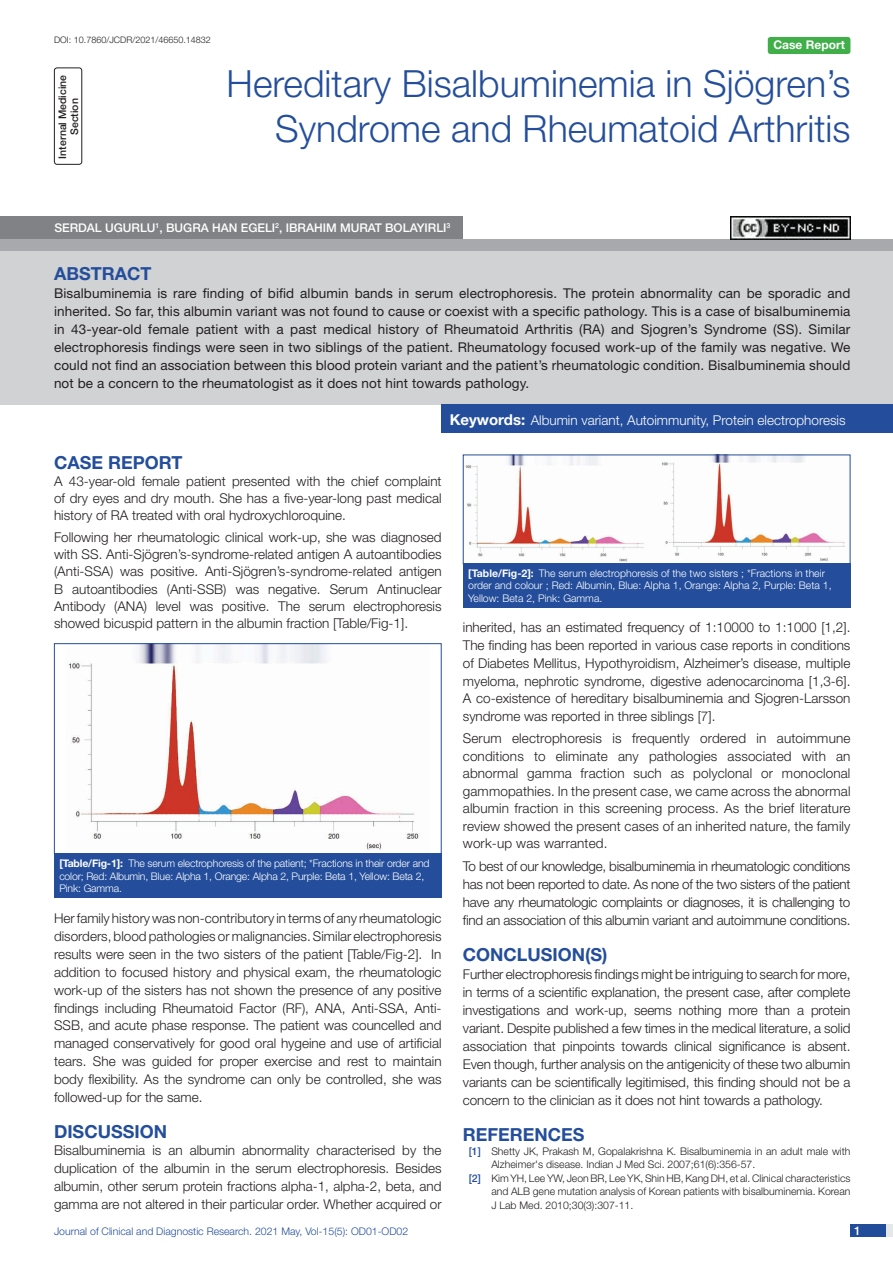
<style>
.page{position:relative;width:893px;height:1263px;background:#fff}
.page>*{position:absolute;margin:0;border:0;box-sizing:border-box;transform-origin:0 0}
.t1{font:300 37.5px/45px "Helvetica Neue";color:#244e9b;text-align:right}
.Heading{font:700 18px "Helvetica Neue";color:#244e9b}
.Abstract_head{font:700 18px "Helvetica Neue";color:#244e9b}
.Body_text{font:300 13.5px/17.9px "Helvetica Neue";color:#231f20;text-align:justify}
.Abstract_Text{font:13.5px/18px "Helvetica Neue";letter-spacing:.01em;color:#231f20;text-align:justify}
.Key_words{font:300 13.5px "Helvetica Neue";color:#fff}
.Author{font:500 12px "Helvetica Neue";color:#fff}
.t2{font:700 12px "Helvetica Neue";color:#fff}
.TABLE_FIG{font:300 10.5px/12.6px "Helvetica Neue";letter-spacing:-.015em;color:#fff}
.t3{font:300 10.5px "Helvetica Neue";color:#231f20}
.t4{font:300 10.5px "Helvetica Neue";color:#244e9b}
.section{font:500 10.5px/12px "Helvetica Neue";color:#231f20;text-align:center}
.DOI{font:300 9px "Helvetica Neue";color:#231f20}
.s1{font-weight:700;font-size:15px}
.s2{font-weight:700}
.s3{font-weight:500;color:#244e9b}
</style>
<div class="page">
<div style="left:850px;top:1224px;width:43px;height:13px;background:#e6e7e9"></div>
<div style="left:850px;top:1224px;width:35px;height:13px;background:#214c99"></div>
<div style="left:54px;top:68px;width:28px;height:97px;border:1px solid #231f20;border-radius:3px"></div>
<div style="left:768px;top:37px;width:82px;height:17px;background:#40ae49;border-radius:3px"></div>
<div style="left:0;top:239px;width:893px;height:12px;background:#a8a9ad"></div>
<div style="left:0;top:216px;width:463px;height:23px;background:#808285"></div>
<div style="left:0;top:251px;width:893px;height:154px;background:#d1d2d4"></div>
<div style="left:442px;top:405px;width:451px;height:28px;background:#244e9b"></div>
<img style="left:68px;top:645px;width:352px;height:206px">
<div style="left:54px;top:643px;width:388px;height:211px;border:1px solid #244e9b"></div>
<div style="left:54px;top:853px;width:388px;height:45px;background:#244e9b"></div>
<img style="left:465px;top:456px;width:381px;height:106px">
<div style="left:463px;top:563px;width:387px;height:44px;background:#244e9b"></div>
<img style="left:730px;top:217px;width:120px;height:22px">
<p class="DOI" style="left:54px;top:35px;width:158px">DOI: 10.7860/JCDR/2021/46650.14832</p>
<p class="section" style="left:56px;top:159px;width:85px;rotate:-90deg">INTERNAL MEDICINE<br>SECTION</p>
<p class="t1" style="left:227px;top:60px;width:625px">Hereditary Bisalbuminemia in Sjögren’s<br>Syndrome and Rheumatoid Arthritis</p>
<p class="t2" style="left:773px;top:37px;width:73px">Case Report</p>
<p class="Author" style="left:54px;top:221px;width:268px">SERDAL UGURLU <sup>1</sup>, BUGRA HAN EGELI <sup>2</sup>, IBRAHIM</p>
<p class="Author" style="left:340px;top:221px;width:112px">MURAT BOLAYIRLI <sup>3</sup></p>
<p class="Abstract_head" style="left:54px;top:262px;width:38px">Abstract</p>
<p class="Abstract_Text" style="left:54px;top:283px;width:798px">Bisalbuminemia is rare finding of bifid albumin bands in serum electrophoresis. The protein abnormality can be sporadic and inherited. So far, this albumin variant was not found to cause or coexist with a specific pathology. This is a case of bisalbuminemia in 43-year-old female patient with a past medical history of Rheumatoid Arthritis (RA) and Sjogren’s Syndrome (SS). Similar electrophoresis findings were seen in two siblings of the patient. Rheumatology focused work-up of the family was negative. We could not find an association between this blood protein variant and the patient’s rheumatologic condition. Bisalbuminemia should not be a concern to the rheumatologist as it does not hint towards pathology.</p>
<p class="Key_words" style="left:450px;top:411px;width:397px"><span class="s1">Keywords:</span> Albumin variant, Autoimmunity, Protein electrophoresis</p>
<p class="Heading" style="left:54px;top:451px;width:130px">CASE REPORT</p>
<p class="Body_text" style="left:54px;top:472px;width:389px;line-height:17.2px">A 43-year-old female patient presented with the chief complaint of dry eyes and dry mouth. She has a five-year-long past medical history of RA treated with oral hydroxychloroquine.</p>
<p class="Body_text" style="left:54px;top:528px;width:389px;line-height:17.2px">Following her rheumatologic clinical work-up, she was diagnosed with SS. Anti-Sjögren’s-syndrome-related antigen A autoantibodies (Anti-SSA) was positive. Anti-Sjögren’s-syndrome-related antigen B autoantibodies (Anti-SSB) was negative. Serum Antinuclear Antibody (ANA) level was positive. The serum electrophoresis showed bicuspid pattern in the albumin fraction [Table/Fig-1].</p>
<p class="TABLE_FIG" style="left:59px;top:857px;width:372px"><span class="s2">[Table/Fig-1]:</span> The serum electrophoresis of the patient; *Fractions in their order and color; Red: Albumin, Blue: Alpha 1, Orange: Alpha 2, Purple: Beta 1, Yellow: Beta 2,<br>Pink: Gamma.</p>
<p class="Body_text" style="left:54px;top:909px;width:389px">Her family history was non-contributory in terms of any rheumatologic disorders, blood pathologies or malignancies. Similar electrophoresis results were seen in the two sisters of the patient [Table/Fig-2]. In addition to focused history and physical exam, the rheumatologic work-up of the sisters has not shown the presence of any positive findings including Rheumatoid Factor (RF), ANA, Anti-SSA, Anti-SSB, and acute phase response. The patient was councelled and managed conservatively for good oral hygeine and use of artificial tears. She was guided for proper exercise and rest to maintain body flexibility. As the syndrome can only be controlled, she was followed-up for the same.</p>
<p class="Heading" style="left:54px;top:1120px;width:115px">DISCUSSION</p>
<p class="Body_text" style="left:54px;top:1141px;width:389px">Bisalbuminemia is an albumin abnormality characterised by the duplication of the albumin in the serum electrophoresis. Besides albumin, other serum protein fractions alpha-1, alpha-2, beta, and gamma are not altered in their particular order. Whether acquired or</p>
<p class="TABLE_FIG" style="left:468px;top:566px;width:365px"><span class="s2">[Table/Fig-2]:</span> The serum electrophoresis of the two sisters ; *Fractions in their order and colour ; Red: Albumin, Blue: Alpha 1, Orange: Alpha 2, Purple: Beta 1,<br>Yellow: Beta 2, Pink: Gamma.</p>
<p class="Body_text" style="left:463px;top:618px;width:389px">inherited, has an estimated frequency of 1:10000 to 1:1000 [1,2].<br>The finding has been reported in various case reports in conditions of Diabetes Mellitus, Hypothyroidism, Alzheimer’s disease, multiple myeloma, nephrotic syndrome, digestive adenocarcinoma [1,3-6].<br>A co-existence of hereditary bisalbuminemia and Sjogren-Larsson syndrome was reported in three siblings [7].</p>
<p class="Body_text" style="left:463px;top:729px;width:389px">Serum electrophoresis is frequently ordered in autoimmune conditions to eliminate any pathologies associated with an abnormal gamma fraction such as polyclonal or monoclonal gammopathies. In the present case, we came across the abnormal albumin fraction in this screening process. As the brief literature review showed the present cases of an inherited nature, the family work-up was warranted.</p>
<p class="Body_text" style="left:463px;top:857px;width:389px">To best of our knowledge, bisalbuminemia in rheumatologic conditions has not been reported to date. As none of the two sisters of the patient have any rheumatologic complaints or diagnoses, it is challenging to find an association of this albumin variant and autoimmune conditions.</p>
<p class="Heading" style="left:463px;top:943px;width:146px">CONCLUSION(S)</p>
<p class="Body_text" style="left:463px;top:964px;width:389px">Further electrophoresis findings might be intriguing to search for more, in terms of a scientific explanation, the present case, after complete investigations and work-up, seems nothing more than a protein variant. Despite published a few times in the medical literature, a solid association that pinpoints towards clinical significance is absent.<br>Even though, further analysis on the antigenicity of these two albumin variants can be scientifically legitimised, this finding should not be a concern to the clinician as it does not hint towards a pathology.</p>
<p class="Heading" style="left:463px;top:1124px;width:123px">REFERENCES</p>
<p class="t3" style="left:469px;top:1144px;width:383px"><span class="s3">[1]</span> Shetty JK, Prakash M, Gopalakrishna K. Bisalbuminemia in an adult male with</p>
<p class="t3" style="left:491px;top:1158px;width:265px">Alzheimer's disease. Indian J Med Sci. 2007;61(6):356-57.</p>
<p class="t3" style="left:469px;top:1171px;width:383px"><span class="s3">[2]</span> Kim YH, Lee YW, Jeon BR, Lee YK, Shin HB, Kang DH, et al. Clinical characteristics</p>
<p class="t3" style="left:491px;top:1185px;width:361px">and ALB gene mutation analysis of Korean patients with bisalbuminemia. Korean</p>
<p class="t3" style="left:491px;top:1198px;width:144px">J Lab Med. 2010;30(3):307-11.</p>
<p class="t4" style="left:54px;top:1225px;width:356px">Journal of Clinical and Diagnostic Research. 2021 May, Vol-15(5): OD01-OD02</p>
<p class="Author" style="left:854px;top:1223px;width:8px">1</p>
</div>
